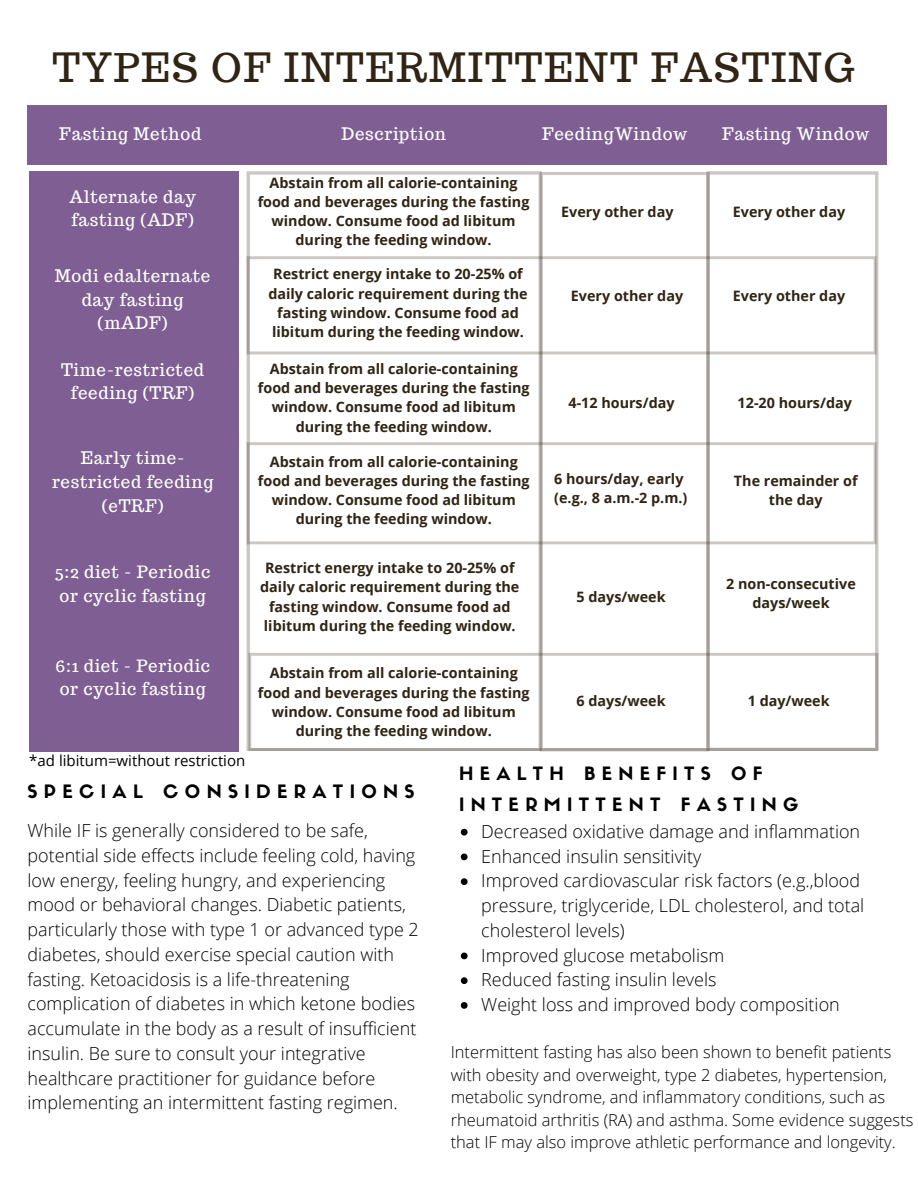
<style>
.page{position:relative;width:918px;height:1188px;background:#fff}
.page>*{position:absolute;margin:0;border:0;box-sizing:border-box;transform-origin:0 0}
.t1{font:39.45px "Trocchi";letter-spacing:.05em;color:#302414}
.t2{font:18.15px/30.3px "Sifonn Basic";letter-spacing:.35em;color:#000}
.t3{font:300 18px/24.8px "Open Sans";color:#000}
.t4{font:16.95px/23.7px "Trocchi";letter-spacing:.04em;color:#fff}
.t5{font:300 16.5px/22.5px "Open Sans";color:#000}
.t6{font:15px "Open Sans";color:#000}
.t7{font:700 14.4px/19.2px "Open Sans";color:#302414;text-align:center}
</style>
<div class="page">
<div style="left:28px;top:105px;width:859px;height:59px;background:#7f5e94"></div>
<div style="left:29px;top:171px;width:210px;height:580px;background:#7f5e94"></div>
<svg style="left:706px;top:171px;width:172px;height:580px"></svg>
<svg style="left:542px;top:172px;width:168px;height:579px"></svg>
<svg style="left:247px;top:171px;width:295px;height:580px"></svg>
<svg style="left:461px;top:829px;width:7px;height:7px"></svg>
<svg style="left:461px;top:854px;width:7px;height:6px"></svg>
<svg style="left:461px;top:878px;width:7px;height:7px"></svg>
<svg style="left:461px;top:953px;width:7px;height:6px"></svg>
<svg style="left:461px;top:977px;width:7px;height:7px"></svg>
<svg style="left:461px;top:1002px;width:7px;height:7px"></svg>
<h1 class="t1" style="left:52px;top:42px;width:804px">TYPES OF INTERMITTENT FASTING</h1>
<p class="t4" style="left:59px;top:122px;width:143px">Fasting Method</p>
<p class="t4" style="left:341px;top:122px;width:106px">Description</p>
<p class="t4" style="left:542px;top:122px;width:147px">FeedingWindow</p>
<p class="t4" style="left:722px;top:122px;width:149px">Fasting Window</p>
<p class="t4" style="left:69px;top:185px;width:128px">Alternate day fasting (ADF)</p>
<p class="t4" style="left:55px;top:264px;width:157px;text-align:center">Modi edalternate day fasting (mADF)</p>
<p class="t4" style="left:61px;top:358px;width:145px;text-align:center">Time-restricted feeding (TRF)</p>
<p class="t4" style="left:52px;top:446px;width:163px;text-align:center">Early time&shy;restricted feeding (eTRF)</p>
<p class="t4" style="left:55px;top:560px;width:157px">5:2 diet - Periodic or cyclic fasting</p>
<p class="t4" style="left:55px;top:653px;width:156px">6:1 diet - Periodic or cyclic fasting</p>
<p class="t7" style="left:258px;top:173px;width:273px">Abstain from all calorie-containing food and beverages during the fasting window. Consume food ad libitum during the feeding window.</p>
<p class="t7" style="left:268px;top:264px;width:261px">Restrict energy intake to 20-25% of daily caloric requirement during the fasting window. Consume food ad libitum during the feeding window.</p>
<p class="t7" style="left:258px;top:359px;width:273px">Abstain from all calorie-containing food and beverages during the fasting window. Consume food ad libitum during the feeding window.</p>
<p class="t7" style="left:258px;top:452px;width:273px">Abstain from all calorie-containing food and beverages during the fasting window. Consume food ad libitum during the feeding window.</p>
<p class="t7" style="left:260px;top:558px;width:261px">Restrict energy intake to 20-25% of daily caloric requirement during the fasting window. Consume food ad libitum during the feeding window.</p>
<p class="t7" style="left:258px;top:663px;width:273px">Abstain from all calorie-containing food and beverages during the fasting window. Consume food ad libitum during the feeding window.</p>
<p class="t7" style="left:561px;top:201px;width:114px">Every other day</p>
<p class="t7" style="left:571px;top:286px;width:114px">Every other day</p>
<p class="t7" style="left:569px;top:392px;width:108px">4-12 hours/day</p>
<p class="t7" style="left:554px;top:469px;width:135px;text-align:left">6 hours/day, early (e.g., 8 a.m.-2 p.m.)</p>
<p class="t7" style="left:577px;top:587px;width:90px">5 days/week</p>
<p class="t7" style="left:577px;top:690px;width:90px">6 days/week</p>
<p class="t7" style="left:733px;top:201px;width:114px">Every other day</p>
<p class="t7" style="left:733px;top:286px;width:114px">Every other day</p>
<p class="t7" style="left:738px;top:392px;width:116px">12-20 hours/day</p>
<p class="t7" style="left:734px;top:471px;width:125px">The remainder of the day</p>
<p class="t7" style="left:726px;top:574px;width:131px">2 non-consecutive days/week</p>
<p class="t7" style="left:748px;top:690px;width:83px">1 day/week</p>
<p class="t6" style="left:29px;top:750px;width:218px">*ad libitum=without restriction</p>
<p class="t2" style="left:28px;top:778px;width:389px">SPECIAL CONSIDERATIONS</p>
<p class="t3" style="left:28px;top:818px;width:393px">While IF is generally considered to be safe, potential side effects include feeling cold, having low energy, feeling hungry, and experiencing mood or behavioral changes. Diabetic patients, particularly those with type 1 or advanced type 2 diabetes, should exercise special caution with fasting. Ketoacidosis is a life-threatening complication of diabetes in which ketone bodies accumulate in the body as a result of insufficient insulin. Be sure to consult your integrative healthcare practitioner for guidance before implementing an intermittent fasting regimen.</p>
<p class="t2" style="left:459px;top:761px;width:341px">HEALTH BENEFITS OF<br>INTERMITTENT FASTING</p>
<p class="t3" style="left:481px;top:818px;width:385px">Decreased oxidative damage and inflammation Enhanced insulin sensitivity<br>Improved cardiovascular risk factors (e.g.,blood pressure, triglyceride, LDL cholesterol, and total cholesterol levels)<br>Improved glucose metabolism<br>Reduced fasting insulin levels<br>Weight loss and improved body composition</p>
<p class="t5" style="left:451px;top:1041px;width:464px">Intermittent fasting has also been shown to benefit patients with obesity and overweight, type 2 diabetes, hypertension, metabolic syndrome, and inflammatory conditions, such as rheumatoid arthritis (RA) and asthma. Some evidence suggests that IF may also improve athletic performance and longevity.</p>
</div>
